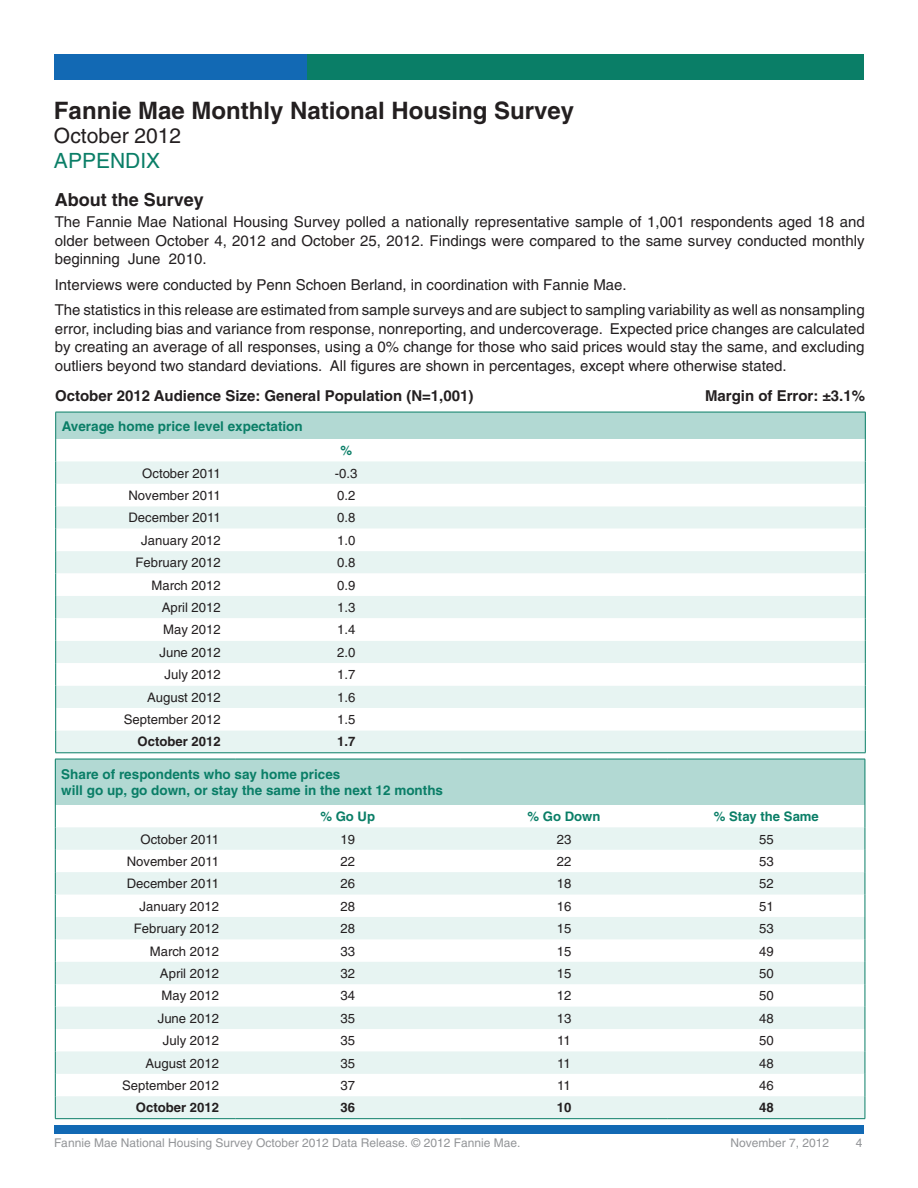
<style>
.page{position:relative;width:918px;height:1188px;background:#fff}
.page>*{position:absolute;margin:0;border:0;box-sizing:border-box;transform-origin:0 0}
.t1{font:700 24px "Helvetica";color:#231f20}
.t2{font:21px "Helvetica";color:#231f20}
.t3{font:21px "Helvetica";color:#0a7e67}
.t4{font:700 18px "Helvetica";color:#231f20}
.t5{font:15px/18.8px "Helvetica";color:#231f20;text-align:justify}
.t6{font:700 15px "Helvetica";color:#231f20}
.t7{font:700 13.5px/16.5px "Helvetica";color:#0a7e67}
.t8{font:13.2px "Helvetica";color:#231f20}
.t9{font:700 13.2px "Helvetica";color:#231f20}
.t10{font:700 13.2px "Helvetica";color:#0a7e67}
.t11{font:12px "Helvetica";color:#939598}
</style>
<div class="page">
<div style="left:296px;top:54px;width:568px;height:25px;background:#0a7e67"></div>
<div style="left:55px;top:54px;width:252px;height:25px;background:#1269b4"></div>
<div style="left:54px;top:1126px;width:810px;height:8px;background:#1269b4"></div>
<svg style="left:55px;top:412px;width:811px;height:341px"></svg>
<hr style="left:56px;top:753px;width:181px;height:1px;background:#0a7e67">
<hr style="left:237px;top:753px;width:629px;height:1px;background:#0a7e67">
<div style="left:55px;top:759px;width:810px;height:46px;background:#b2d9d3"></div>
<svg style="left:56px;top:827px;width:809px;height:291px;fill:#e7f4f2"></svg>
<hr style="left:55px;top:759px;width:180px;height:1px;background:#0a7e67">
<hr style="left:55px;top:759px;width:1px;height:46px;background:#0a7e67">
<hr style="left:235px;top:759px;width:225px;height:1px;background:#0a7e67">
<hr style="left:460px;top:759px;width:208px;height:1px;background:#0a7e67">
<hr style="left:668px;top:759px;width:197px;height:1px;background:#0a7e67">
<hr style="left:865px;top:759px;width:1px;height:46px;background:#0a7e67">
<svg style="left:55px;top:805px;width:1px;height:313px"></svg>
<svg style="left:865px;top:805px;width:1px;height:313px"></svg>
<hr style="left:55px;top:1118px;width:180px;height:1px;background:#0a7e67">
<hr style="left:235px;top:1118px;width:225px;height:1px;background:#0a7e67">
<hr style="left:460px;top:1118px;width:208px;height:1px;background:#0a7e67">
<hr style="left:668px;top:1118px;width:197px;height:1px;background:#0a7e67">
<h1 class="t1" style="left:54px;top:96px;width:522px">Fannie Mae Monthly National Housing Survey</h1>
<h2 class="t2" style="left:54px;top:123px;width:129px">October 2012</h2>
<h2 class="t3" style="left:54px;top:149px;width:28px">Appendi</h2>
<h2 class="t3" style="left:146px;top:149px;width:16px">x</h2>
<p class="t4" style="left:55px;top:189px;width:151px">About the Survey</p>
<p class="t5" style="left:55px;top:212px;width:812px">The Fannie Mae National Housing Survey polled a nationally representative sample of 1,001 respondents aged 18 and older between October 4, 2012 and October 25, 2012. Findings were compared to the same survey conducted monthly beginning June 2010.</p>
<p class="t5" style="left:55px;top:272px;width:811px;line-height:25.2px">Interviews were conducted by Penn Schoen Berland, in coordination with Fannie Mae.<br>The statistics in this release are estimated from sample surveys and are subject to sampling variability as well as nonsampling</p>
<p class="t5" style="left:55px;top:319px;width:812px">error, including bias and variance from response, nonreporting, and undercoverage. Expected price changes are calculated by creating an average of all responses, using a 0% change for those who said prices would stay the same, and excluding outliers beyond two standard deviations. All figures are shown in percentages, except where otherwise stated.</p>
<p class="t6" style="left:55px;top:387px;width:420px">October 2012 Audience Size: General Population (N=1,001)</p>
<p class="t6" style="left:705px;top:387px;width:162px">Margin of Error: ±3.1%</p>
<p class="t7" style="left:62px;top:418px;width:243px">Average home price level expectation</p>
<p class="t10" style="left:340px;top:442px;width:13px">%</p>
<p class="t8" style="left:142px;top:465px;width:80px">October 2011</p>
<p class="t8" style="left:335px;top:465px;width:24px">-0.3</p>
<p class="t8" style="left:128px;top:488px;width:94px">November 2011</p>
<p class="t8" style="left:337px;top:488px;width:20px">0.2</p>
<p class="t8" style="left:128px;top:510px;width:94px">December 2011</p>
<p class="t8" style="left:337px;top:510px;width:20px">0.8</p>
<p class="t8" style="left:141px;top:533px;width:81px">January 2012</p>
<p class="t8" style="left:337px;top:533px;width:20px">1.0</p>
<p class="t8" style="left:135px;top:555px;width:87px">February 2012</p>
<p class="t8" style="left:337px;top:555px;width:20px">0.8</p>
<p class="t8" style="left:152px;top:577px;width:71px">March 2012</p>
<p class="t8" style="left:337px;top:577px;width:20px">0.9</p>
<p class="t8" style="left:162px;top:600px;width:61px">April 2012</p>
<p class="t8" style="left:337px;top:600px;width:20px">1.3</p>
<p class="t8" style="left:163px;top:622px;width:59px">May 2012</p>
<p class="t8" style="left:337px;top:622px;width:20px">1.4</p>
<p class="t8" style="left:160px;top:645px;width:63px">June 2012</p>
<p class="t8" style="left:337px;top:645px;width:20px">2.0</p>
<p class="t8" style="left:165px;top:667px;width:58px">July 2012</p>
<p class="t8" style="left:337px;top:667px;width:20px">1.7</p>
<p class="t8" style="left:147px;top:689px;width:75px">August 2012</p>
<p class="t8" style="left:337px;top:689px;width:20px">1.6</p>
<p class="t8" style="left:124px;top:712px;width:99px">September 2012</p>
<p class="t8" style="left:337px;top:712px;width:20px">1.5</p>
<p class="t9" style="left:138px;top:734px;width:85px">October 2012</p>
<p class="t9" style="left:337px;top:734px;width:20px">1.7</p>
<p class="t7" style="left:61px;top:766px;width:383px">Share of respondents who say home prices<br>will go up, go down, or stay the same in the next 12 months</p>
<p class="t10" style="left:320px;top:808px;width:56px">% Go Up</p>
<p class="t10" style="left:528px;top:808px;width:74px">% Go Down</p>
<p class="t10" style="left:714px;top:808px;width:107px">% Stay the Same</p>
<p class="t8" style="left:141px;top:831px;width:80px">October 2011</p>
<p class="t8" style="left:340px;top:831px;width:16px">19</p>
<p class="t8" style="left:557px;top:831px;width:16px">23</p>
<p class="t8" style="left:759px;top:831px;width:16px">55</p>
<p class="t8" style="left:127px;top:854px;width:94px">November 2011</p>
<p class="t8" style="left:340px;top:854px;width:16px">22</p>
<p class="t8" style="left:557px;top:854px;width:16px">22</p>
<p class="t8" style="left:759px;top:854px;width:16px">53</p>
<p class="t8" style="left:127px;top:876px;width:94px">December 2011</p>
<p class="t8" style="left:340px;top:876px;width:16px">26</p>
<p class="t8" style="left:557px;top:876px;width:16px">18</p>
<p class="t8" style="left:759px;top:876px;width:16px">52</p>
<p class="t8" style="left:140px;top:898px;width:81px">January 2012</p>
<p class="t8" style="left:340px;top:898px;width:16px">28</p>
<p class="t8" style="left:557px;top:898px;width:16px">16</p>
<p class="t8" style="left:759px;top:898px;width:16px">51</p>
<p class="t8" style="left:134px;top:921px;width:87px">February 2012</p>
<p class="t8" style="left:340px;top:921px;width:16px">28</p>
<p class="t8" style="left:557px;top:921px;width:16px">15</p>
<p class="t8" style="left:759px;top:921px;width:16px">53</p>
<p class="t8" style="left:150px;top:943px;width:71px">March 2012</p>
<p class="t8" style="left:340px;top:943px;width:16px">33</p>
<p class="t8" style="left:557px;top:943px;width:16px">15</p>
<p class="t8" style="left:759px;top:943px;width:16px">49</p>
<p class="t8" style="left:160px;top:966px;width:61px">April 2012</p>
<p class="t8" style="left:340px;top:966px;width:16px">32</p>
<p class="t8" style="left:557px;top:966px;width:16px">15</p>
<p class="t8" style="left:759px;top:966px;width:16px">50</p>
<p class="t8" style="left:161px;top:988px;width:59px">May 2012</p>
<p class="t8" style="left:340px;top:988px;width:16px">34</p>
<p class="t8" style="left:557px;top:988px;width:16px">12</p>
<p class="t8" style="left:759px;top:988px;width:16px">50</p>
<p class="t8" style="left:158px;top:1010px;width:63px">June 2012</p>
<p class="t8" style="left:340px;top:1010px;width:16px">35</p>
<p class="t8" style="left:557px;top:1010px;width:16px">13</p>
<p class="t8" style="left:759px;top:1010px;width:16px">48</p>
<p class="t8" style="left:163px;top:1033px;width:58px">July 2012</p>
<p class="t8" style="left:340px;top:1033px;width:16px">35</p>
<p class="t8" style="left:557px;top:1033px;width:15px">11</p>
<p class="t8" style="left:759px;top:1033px;width:16px">50</p>
<p class="t8" style="left:145px;top:1055px;width:75px">August 2012</p>
<p class="t8" style="left:340px;top:1055px;width:16px">35</p>
<p class="t8" style="left:557px;top:1055px;width:15px">11</p>
<p class="t8" style="left:759px;top:1055px;width:16px">48</p>
<p class="t8" style="left:122px;top:1078px;width:99px">September 2012</p>
<p class="t8" style="left:340px;top:1078px;width:16px">37</p>
<p class="t8" style="left:557px;top:1078px;width:15px">11</p>
<p class="t8" style="left:759px;top:1078px;width:16px">46</p>
<p class="t9" style="left:136px;top:1100px;width:85px">October 2012</p>
<p class="t9" style="left:340px;top:1100px;width:16px">36</p>
<p class="t9" style="left:557px;top:1100px;width:16px">10</p>
<p class="t9" style="left:759px;top:1100px;width:16px">48</p>
<p class="t11" style="left:54px;top:1136px;width:468px">Fannie Mae National Housing Survey October 2012 Data Release. © 2012 Fannie Mae.</p>
<p class="t11" style="left:730px;top:1136px;width:100px">November 7, 2012</p>
<p class="t11" style="left:856px;top:1136px;width:8px">4</p>
</div>
